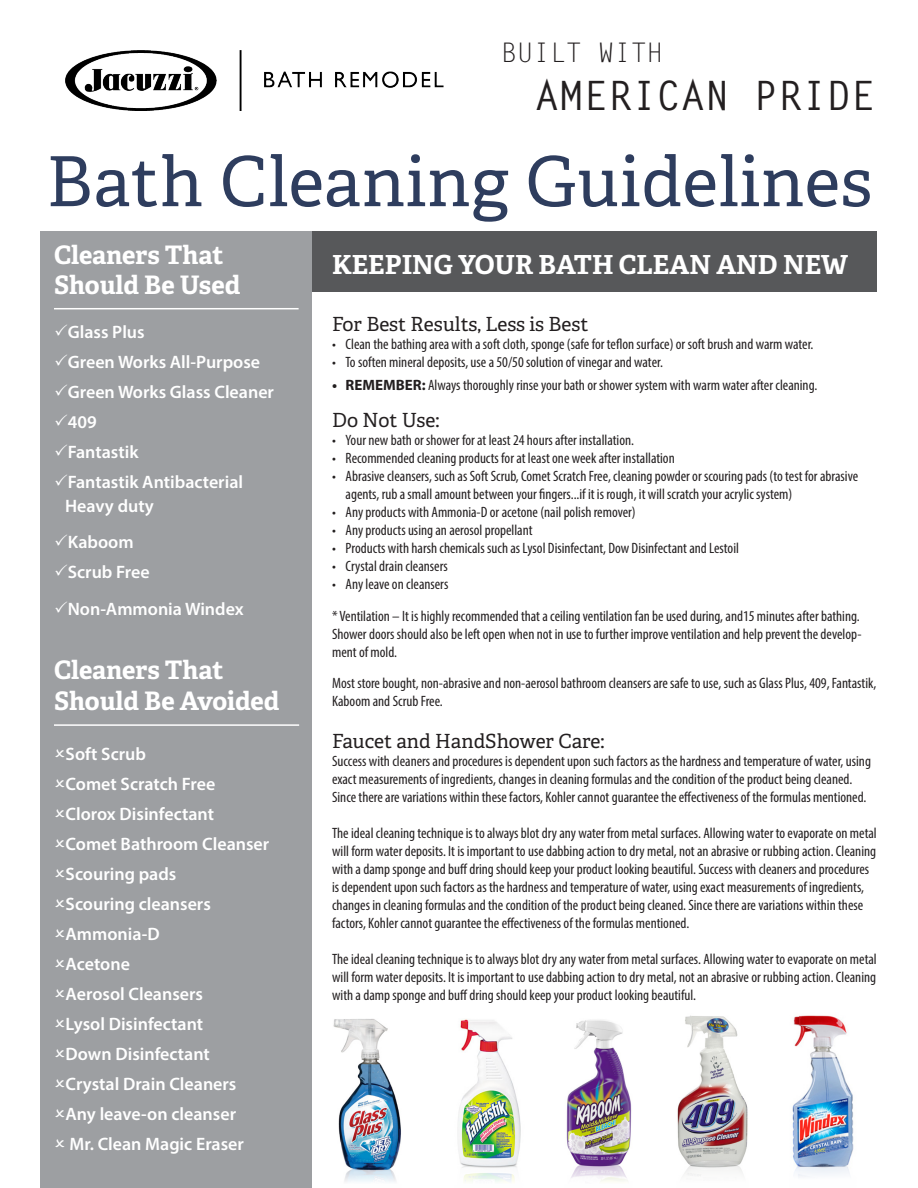
<style>
.page{position:relative;width:918px;height:1188px;background:#fff}
.page>*{position:absolute;margin:0;border:0;box-sizing:border-box;transform-origin:0 0}
.t1{font:69px "Adelle PE";letter-spacing:.01em;color:#2e3d5e}
.t2{font:700 40.5px "Letter Gothic Std";color:#231f20}
.t3{font:27px "Letter Gothic Std";color:#231f20}
.t4{font:700 26.25px "Adelle PE";color:#fff}
.t5{font:700 25.5px/30.6px "Adelle PE";letter-spacing:-.005em;color:#fff}
.t6{font:19.5px "Adelle PE";color:#231f20}
.t7{font:600 18px "Myriad Pro";color:#fff}
.t8{font:condensed 15px/18px "Myriad Pro";color:#231f20}
.s1{font-weight:700;font-stretch:normal}
</style>
<div class="page">
<div style="left:40px;top:231px;width:838px;height:61px;background:#57585a"></div>
<div style="left:40px;top:231px;width:272px;height:957px;background:#9d9fa2"></div>
<hr style="left:54px;top:308px;width:245px;height:1px;background:#fff">
<img style="left:458px;top:1019px;width:63px;height:147px">
<img style="left:462px;top:1166px;width:55px;height:16px">
<img style="left:677px;top:1015px;width:71px;height:150px">
<img style="left:684px;top:1165px;width:58px;height:11px">
<img style="left:333px;top:1019px;width:68px;height:163px">
<img style="left:566px;top:1020px;width:66px;height:162px">
<img style="left:792px;top:1015px;width:62px;height:151px">
<img style="left:794px;top:1166px;width:55px;height:11px">
<hr style="left:54px;top:724px;width:245px;height:2px;background:#fff">
<img style="left:66px;top:51px;width:378px;height:59px">
<p class="t3" style="left:501px;top:37px;width:163px">BUILT WITH</p>
<p class="t2" style="left:535px;top:71px;width:342px">AMERICAN PRIDE</p>
<p class="t1" style="left:47px;top:131px;width:827px">Bath Cleaning Guidelines</p>
<p class="t5" style="left:54px;top:239px;width:188px">Cleaners That<br>Should Be Used</p>
<p class="t7" style="left:68px;top:320px;width:78px">Glass Plus</p>
<p class="t7" style="left:68px;top:350px;width:194px">Green Works All-Purpose</p>
<p class="t7" style="left:68px;top:380px;width:208px">Green Works Glass Cleaner</p>
<p class="t7" style="left:68px;top:410px;width:30px">409</p>
<p class="t7" style="left:68px;top:440px;width:72px">Fantastik</p>
<p class="t7" style="left:68px;top:470px;width:177px">Fantastik Antibacterial</p>
<p class="t7" style="left:65px;top:494px;width:90px">Heavy duty</p>
<p class="t7" style="left:68px;top:530px;width:67px">Kaboom</p>
<p class="t7" style="left:68px;top:560px;width:84px">Scrub Free</p>
<p class="t7" style="left:68px;top:597px;width:178px">Non-Ammonia Windex</p>
<p class="t5" style="left:54px;top:654px;width:227px">Cleaners That<br>Should Be Avoided</p>
<p class="t7" style="left:66px;top:743px;width:82px">Soft Scrub</p>
<p class="t7" style="left:66px;top:773px;width:151px">Comet Scratch Free</p>
<p class="t7" style="left:66px;top:803px;width:150px">Clorox Disinfectant</p>
<p class="t7" style="left:66px;top:833px;width:205px">Comet Bathroom Cleanser</p>
<p class="t7" style="left:66px;top:863px;width:112px">Scouring pads</p>
<p class="t7" style="left:66px;top:893px;width:147px">Scouring cleansers</p>
<p class="t7" style="left:66px;top:923px;width:96px">Ammonia-D</p>
<p class="t7" style="left:66px;top:953px;width:66px">Acetone</p>
<p class="t7" style="left:66px;top:983px;width:139px">Aerosol Cleansers</p>
<p class="t7" style="left:66px;top:1013px;width:139px">Lysol Disinfectant</p>
<p class="t7" style="left:66px;top:1043px;width:146px">Down Disinfectant</p>
<p class="t7" style="left:66px;top:1073px;width:172px">Crystal Drain Cleaners</p>
<p class="t7" style="left:66px;top:1103px;width:172px">Any leave-on cleanser</p>
<p class="t7" style="left:69px;top:1133px;width:176px">Mr. Clean Magic Eraser</p>
<p class="t4" style="left:332px;top:245px;width:518px">KEEPING YOUR BATH CLEAN AND NEW</p>
<p class="t6" style="left:332px;top:310px;width:258px">For Best Results, Less is Best</p>
<p class="t8" style="left:332px;top:335px;width:483px">• Clean the bathing area with a soft cloth, sponge (safe for teflon surface) or soft brush and warm water.</p>
<p class="t8" style="left:332px;top:353px;width:332px">• To soften mineral deposits, use a 50/50 solution of vinegar and water.</p>
<p class="t8" style="left:332px;top:376px;width:487px"><span class="s1">• REMEMBER:</span> Always thoroughly rinse your bath or shower system with warm water after cleaning.</p>
<p class="t6" style="left:332px;top:406px;width:109px">Do Not Use:</p>
<p class="t8" style="left:332px;top:431px;width:304px">• Your new bath or shower for at least 24 hours after installation.</p>
<p class="t8" style="left:332px;top:449px;width:344px">• Recommended cleaning products for at least one week after installation</p>
<p class="t8" style="left:346px;top:467px;width:514px;text-indent:-14px">• Abrasive cleansers, such as Soft Scrub, Comet Scratch Free, cleaning powder or scouring pads (to test for abrasive agents, rub a small amount between your fingers...if it is rough, it will scratch your acrylic system)</p>
<p class="t8" style="left:332px;top:503px;width:305px">• Any products with Ammonia-D or acetone (nail polish remover)</p>
<p class="t8" style="left:332px;top:521px;width:202px">• Any products using an aerosol propellant</p>
<p class="t8" style="left:332px;top:539px;width:408px">• Products with harsh chemicals such as Lysol Disinfectant, Dow Disinfectant and Lestoil</p>
<p class="t8" style="left:332px;top:557px;width:117px">• Crystal drain cleansers</p>
<p class="t8" style="left:332px;top:575px;width:118px">• Any leave on cleansers</p>
<p class="t8" style="left:332px;top:607px;width:531px">* Ventilation – It is highly recommended that a ceiling ventilation fan be used during, and15 minutes after bathing.<br>Shower doors should also be left open when not in use to further improve ventilation and help prevent the develop&shy;ment of mold.</p>
<p class="t8" style="left:332px;top:674px;width:546px">Most store bought, non-abrasive and non-aerosol bathroom cleansers are safe to use, such as Glass Plus, 409, Fantastik,<br>Kaboom and Scrub Free.</p>
<p class="t6" style="left:332px;top:727px;width:274px">Faucet and HandShower Care:</p>
<p class="t8" style="left:332px;top:752px;width:540px">Success with cleaners and procedures is dependent upon such factors as the hardness and temperature of water, using exact measurements of ingredients, changes in cleaning formulas and the condition of the product being cleaned.<br>Since there are variations within these factors, Kohler cannot guarantee the effectiveness of the formulas mentioned.</p>
<p class="t8" style="left:332px;top:824px;width:546px">The ideal cleaning technique is to always blot dry any water from metal surfaces. Allowing water to evaporate on metal will form water deposits. It is important to use dabbing action to dry metal, not an abrasive or rubbing action. Cleaning with a damp sponge and buff dring should keep your product looking beautiful. Success with cleaners and procedures is dependent upon such factors as the hardness and temperature of water, using exact measurements of ingredients, changes in cleaning formulas and the condition of the product being cleaned. Since there are variations within these factors, Kohler cannot guarantee the effectiveness of the formulas mentioned.</p>
<p class="t8" style="left:332px;top:950px;width:546px;text-align:justify">The ideal cleaning technique is to always blot dry any water from metal surfaces. Allowing water to evaporate on metal will form water deposits. It is important to use dabbing action to dry metal, not an abrasive or rubbing action. Cleaning with a damp sponge and buff dring should keep your product looking beautiful.</p>
</div>
